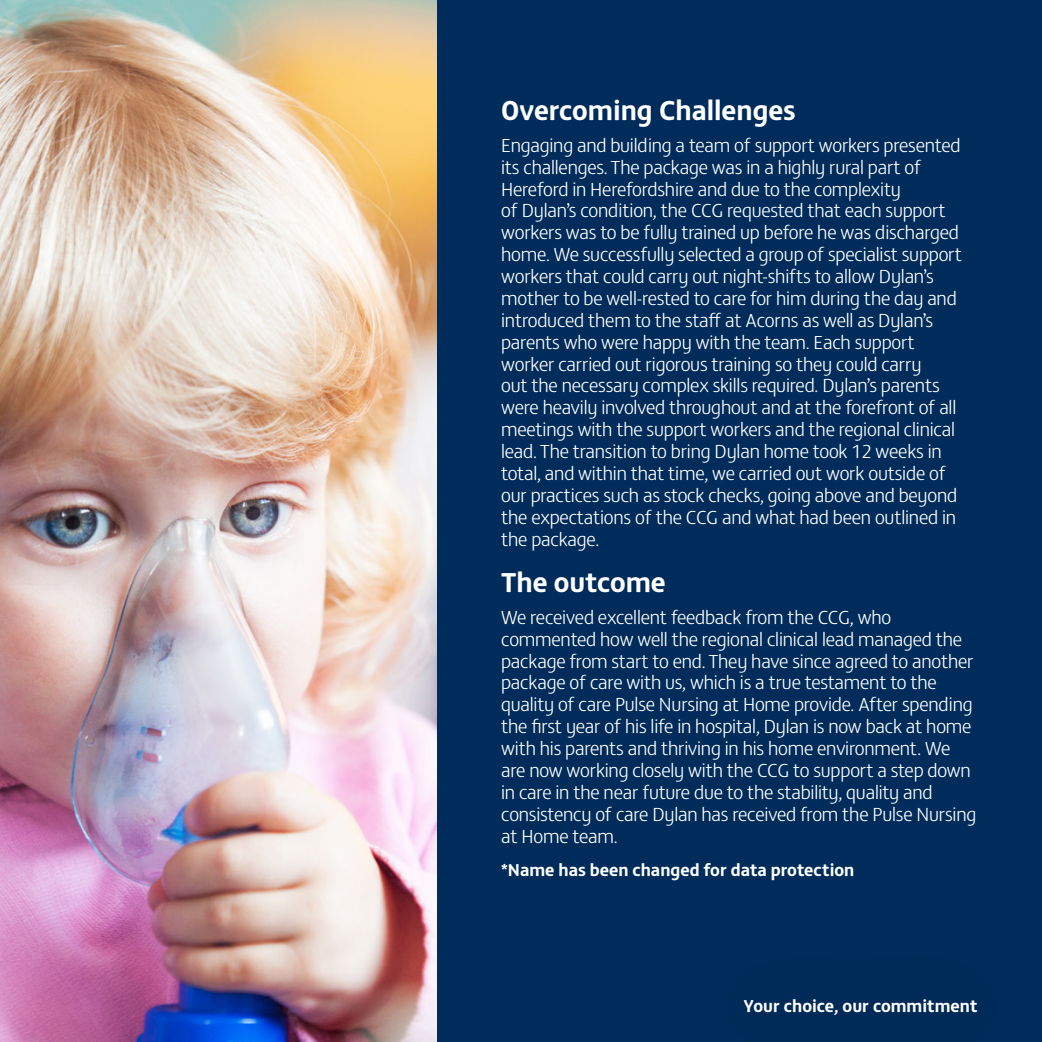
<style>
.page{position:relative;width:1042px;height:1042px;background:#fff}
.page>*{position:absolute;margin:0;border:0;box-sizing:border-box;transform-origin:0 0}
.t1{font:700 28px "FS Matthew";color:#fff}
.t2{font:300 19.25px/21.9px "FS Matthew";letter-spacing:-.01em;color:#fff}
.t3{font:700 17.5px "FS Matthew";color:#fff}
</style>
<div class="page">
<div style="left:437px;top:0;width:605px;height:1042px;background:#002c5b"></div>
<img style="left:0;top:0;width:437px;height:1042px">
<h1 class="t1" style="left:501px;top:88px;width:296px">Overcoming Challenges</h1>
<p class="t2" style="left:501px;top:133px;width:462px">Engaging and building a team of support workers presented its challenges. The package was in a highly rural part of Hereford in Herefordshire and due to the complexity<br>of Dylan’s condition, the CCG requested that each support workers was to be fully trained up before he was discharged home. We successfully selected a group of specialist support workers that could carry out night-shifts to allow Dylan’s mother to be well-rested to care for him during the day and introduced them to the staff at Acorns as well as Dylan’s parents who were happy with the team. Each support worker carried out rigorous training so they could carry<br>out the necessary complex skills required. Dylan’s parents were heavily involved throughout and at the forefront of all meetings with the support workers and the regional clinical lead. The transition to bring Dylan home took 12 weeks in total, and within that time, we carried out work outside of our practices such as stock checks, going above and beyond the expectations of the CCG and what had been outlined in the package.</p>
<h1 class="t1" style="left:501px;top:560px;width:166px">The outcome</h1>
<p class="t2" style="left:501px;top:605px;width:477px">We received excellent feedback from the CCG, who commented how well the regional clinical lead managed the package from start to end. They have since agreed to another package of care with us, which is a true testament to the quality of care Pulse Nursing at Home provide. After spending the first year of his life in hospital, Dylan is now back at home with his parents and thriving in his home environment. We are now working closely with the CCG to support a step down in care in the near future due to the stability, quality and consistency of care Dylan has received from the Pulse Nursing at Home team.</p>
<p class="t3" style="left:501px;top:856px;width:355px">*Name has been changed for data protection</p>
<p class="t3" style="left:744px;top:992px;width:235px">Your choice, our commitment</p>
</div>
